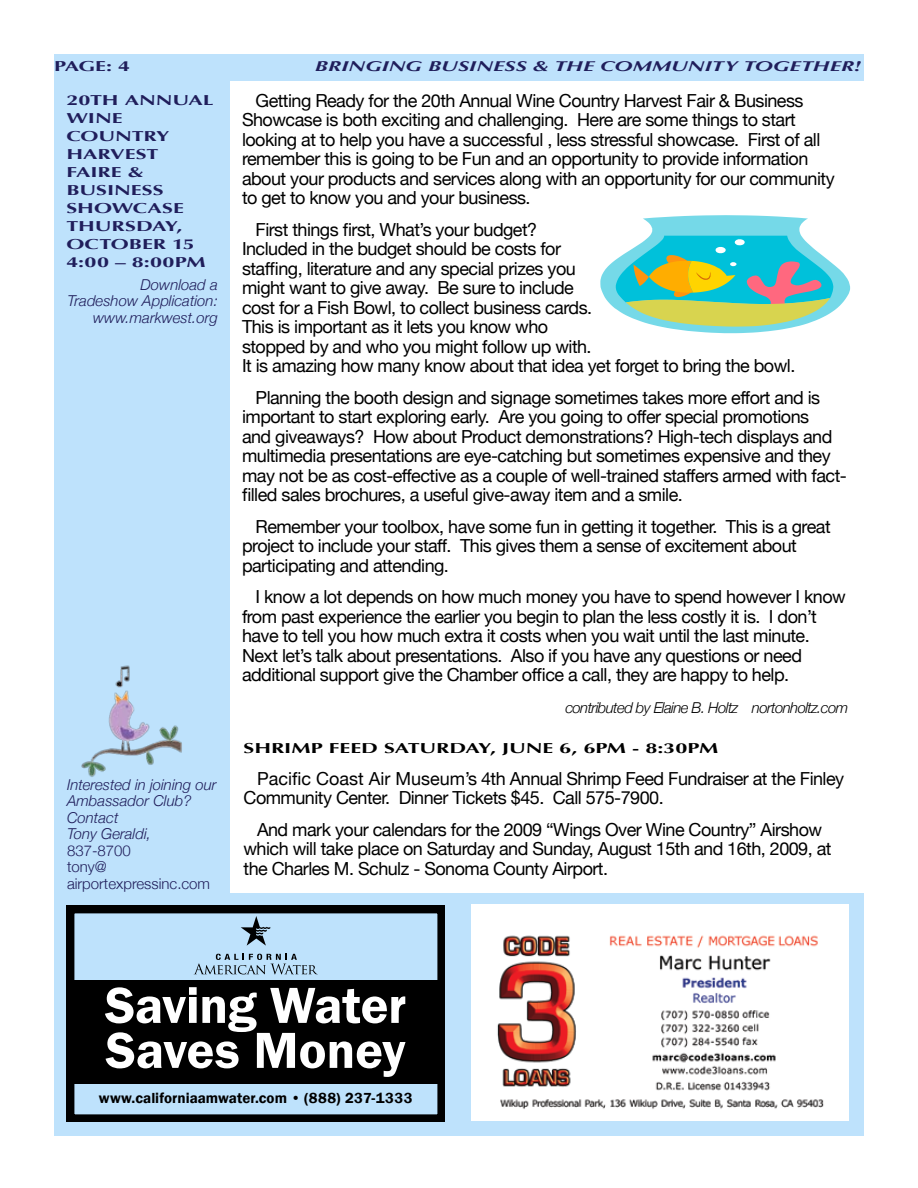
<style>
.page{position:relative;width:918px;height:1188px;background:#fff}
.page>*{position:absolute;margin:0;border:0;box-sizing:border-box;transform-origin:0 0}
.t1{font:600 52.5px/45px "Franklin Gothic";letter-spacing:-.01em;color:#fff}
.t2{font:18px/19.5px "Helvetica Neue";letter-spacing:-.03em;color:#000}
.t3{font:italic 300 15px/16.5px "Helvetica Neue";color:#201e5b}
.t4{font:italic 300 15px "Helvetica Neue";letter-spacing:-.04em;color:#000}
.t5{font:600 15px "Franklin Gothic";letter-spacing:.005em;color:#000}
.t6{font:300 15px/16.5px "Helvetica Neue";color:#201e5b}
.t7{font:700 14.4px/18px "Optima";color:#201e5b;scale:1.5 1}
.t8{font:italic 700 14.4px "Optima";color:#201e5b;scale:1.5 1}
.t9{font:700 14.4px "Optima";color:#000;scale:1.5 1}
</style>
<div class="page">
<div style="left:54px;top:54px;width:176px;height:1080px;background:#bee2fc"></div>
<div style="left:54px;top:893px;width:810px;height:243px;background:#bee2fc"></div>
<svg style="left:67px;top:906px;width:378px;height:216px"></svg>
<div style="left:69px;top:980px;width:376px;height:104px;background:#000"></div>
<svg style="left:194px;top:954px;width:124px;height:20px"></svg>
<svg style="left:241px;top:916px;width:29px;height:30px"></svg>
<div style="left:55px;top:54px;width:809px;height:27px;background:#bee2fc"></div>
<img style="left:471px;top:904px;width:378px;height:216px">
<img style="left:81px;top:665px;width:101px;height:112px">
<svg style="left:600px;top:215px;width:250px;height:118px"></svg>
<p class="t7" style="left:54px;top:58px;width:52px">PAGE: 4</p>
<p class="t8" style="left:315px;top:58px;width:366px">BRINGING BUSINESS &amp; THE COMMUNITY TOGETHER!</p>
<p class="t7" style="left:66px;top:91px;width:100px">20TH ANNUAL<br>WINE<br>COUNTRY<br>HARVEST<br>FAIRE &amp;<br>BUSINESS<br>SH OWCASE<br>TH URSDAY,<br>OCTOBER 15<br>4:00 – 8:00PM</p>
<p class="t2" style="left:242px;top:90px;width:594px;text-indent:14px">Getting Ready for the 20th Annual Wine Country Harvest Fair &amp; Business Showcase is both exciting and challenging. Here are some things to start looking at to help you have a successful , less stressful showcase. First of all remember this is going to be Fun and an opportunity to provide information about your products and services along with an opportunity for our community to get to know you and your business.</p>
<p class="t2" style="left:242px;top:219px;width:555px;text-indent:14px">First things first, What’s your budget?<br>Included in the budget should be costs for<br>staffing, literature and any special prizes you<br>might want to give away. Be sure to include<br>cost for a Fish Bowl, to collect business cards.<br>This is important as it lets you know who<br>stopped by and who you might follow up with.<br>It is amazing how many know about that idea yet forget to bring the bowl.</p>
<p class="t2" style="left:242px;top:387px;width:606px;text-indent:14px">Planning the booth design and signage sometimes takes more effort and is important to start exploring early. Are you going to offer special promotions<br>and giveaways? How about Product demonstrations? High-tech displays and multimedia presentations are eye-catching but sometimes expensive and they may not be as cost-effective as a couple of well-trained staffers armed with fact&shy;filled sales brochures, a useful give-away item and a smile.</p>
<p class="t2" style="left:242px;top:516px;width:590px;text-indent:14px">Remember your toolbox, have some fun in getting it together. This is a great project to include your staff. This gives them a sense of excitement about participating and attending.</p>
<p class="t2" style="left:242px;top:587px;width:605px;text-indent:14px">I know a lot depends on how much money you have to spend however I know from past experience the earlier you begin to plan the less costly it is. I don’t have to tell you how much extra it costs when you wait until the last minute.<br>Next let’s talk about presentations. Also if you have any questions or need additional support give the Chamber office a call, they are happy to help.</p>
<p class="t4" style="left:565px;top:698px;width:284px">contributed by Elaine B. Holtz nortonholtz.com</p>
<p class="t9" style="left:244px;top:740px;width:318px">SH RIMP FEED SATURDAY, JUNE 6, 6PM - 8:30PM</p>
<p class="t2" style="left:244px;top:768px;width:602px;text-indent:14px">Pacific Coast Air Museum’s 4th Annual Shrimp Feed Fundraiser at the Finley<br>Community Center. Dinner Tickets $45. Call 575-7900.</p>
<p class="t2" style="left:244px;top:819px;width:590px;text-indent:14px">And mark your calendars for the 2009 “Wings Over Wine Country” Airshow which will take place on Saturday and Sunday, August 15th and 16th, 2009, at the Charles M. Schulz - Sonoma County Airport.</p>
<p class="t3" style="left:68px;top:276px;width:152px;text-align:right">Download a<br>Tradeshow Application: www.markwest.org</p>
<p class="t3" style="left:67px;top:776px;width:151px">Interested in joining our<br>Ambassador Club?<br>Contact<br>Tony Geraldi,</p>
<p class="t6" style="left:67px;top:842px;width:145px">837-8700<br>tony@ airportexpressinc.com</p>
<h1 class="t1" style="left:105px;top:984px;width:303px">Saving Water<br>Saves Money</h1>
<p class="t5" style="left:99px;top:1089px;width:315px">www.californiaamwater.com • (888) 237-1333</p>
</div>
